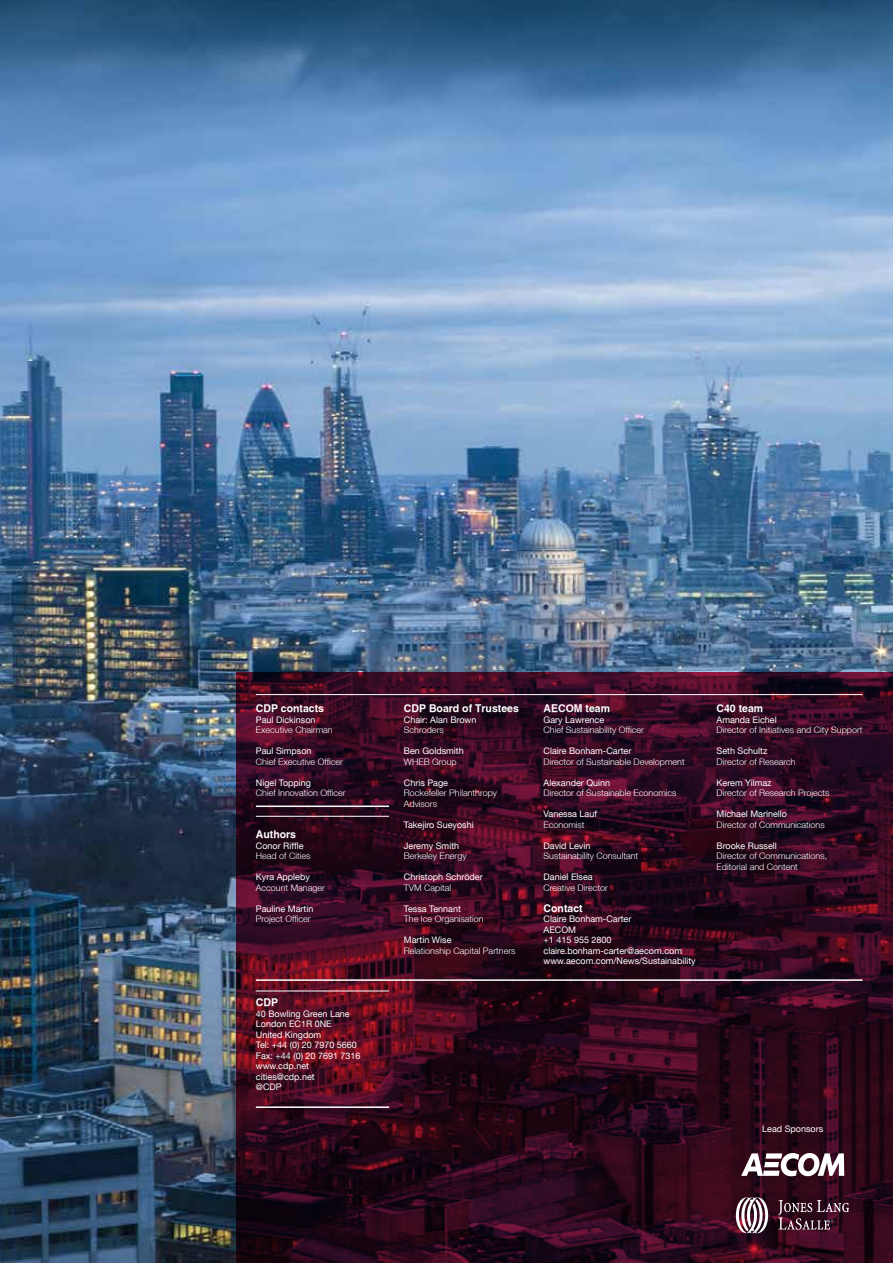
<style>
.page{position:relative;width:893px;height:1263px;background:#fff}
.page>*{position:absolute;margin:0;border:0;box-sizing:border-box;transform-origin:0 0}
.t1{font:700 10.5px "Helv";color:#fff}
.t2{font:9px/10.5px "Helvetica Neue LT";color:#fff}
.t3{font:300 9px/10.5px "Helvetica Neue LT";color:#fff}
</style>
<div class="page">
<img style="left:0;top:0;width:893px;height:1263px">
<svg style="left:236px;top:672px;width:657px;height:591px;background:#33091d"></svg>
<hr style="left:256px;top:805px;width:133px;height:2px;background:#fff">
<hr style="left:256px;top:816px;width:133px;height:1px;background:#fff">
<hr style="left:256px;top:694px;width:606px;height:1px;background:#fff">
<hr style="left:256px;top:979px;width:606px;height:2px;background:#fff">
<hr style="left:256px;top:991px;width:133px;height:1px;background:#fff">
<hr style="left:256px;top:1106px;width:133px;height:2px;background:#fff">
<svg style="left:735px;top:1197px;width:34px;height:36px"></svg>
<svg style="left:778px;top:1200px;width:71px;height:30px;background:#523241"></svg>
<svg style="left:741px;top:1152px;width:103px;height:24px"></svg>
<p class="t1" style="left:256px;top:702px;width:70px">CDP contacts</p>
<p class="t2" style="left:256px;top:714px;width:61px">Paul Dickinson</p>
<p class="t3" style="left:256px;top:725px;width:78px">Executive Chairman</p>
<p class="t2" style="left:256px;top:746px;width:57px">Paul Simpson</p>
<p class="t3" style="left:256px;top:756px;width:89px">Chief Executive Officer</p>
<p class="t2" style="left:256px;top:777px;width:57px">Nigel Topping</p>
<p class="t3" style="left:256px;top:788px;width:91px">Chief Innovation Officer</p>
<p class="t1" style="left:256px;top:828px;width:42px">Authors</p>
<p class="t2" style="left:256px;top:840px;width:49px">Conor Riffle</p>
<p class="t3" style="left:256px;top:851px;width:56px">Head of Cities</p>
<p class="t2" style="left:256px;top:872px;width:56px">Kyra Appleby</p>
<p class="t3" style="left:256px;top:882px;width:71px">Account Manager</p>
<p class="t2" style="left:256px;top:903px;width:59px">Pauline Martin</p>
<p class="t3" style="left:256px;top:914px;width:56px">Project Officer</p>
<p class="t1" style="left:256px;top:996px;width:24px">CDP</p>
<p class="t2" style="left:256px;top:1008px;width:106px">40 Bowling Green Lane<br>London EC1R 0NE<br>United Kingdom<br>Tel: +44 (0) 20 7970 5660<br>Fax: +44 (0) 20 7691 7316 www.cdp.net cities@cdp.net<br>@CDP</p>
<p class="t1" style="left:404px;top:702px;width:116px">CDP Board of Trustees</p>
<p class="t2" style="left:404px;top:714px;width:74px">Chair: Alan Brown</p>
<p class="t3" style="left:404px;top:725px;width:41px">Schroders</p>
<p class="t2" style="left:404px;top:746px;width:61px">Ben Goldsmith</p>
<p class="t3" style="left:404px;top:756px;width:54px">WHEB Group</p>
<p class="t2" style="left:404px;top:777px;width:46px">Chris Page</p>
<p class="t3" style="left:404px;top:788px;width:95px">Rockefeller Philanthropy<br>Advisors</p>
<p class="t2" style="left:404px;top:819px;width:71px">Takejiro Sueyoshi</p>
<p class="t2" style="left:404px;top:840px;width:57px">Jeremy Smith</p>
<p class="t3" style="left:404px;top:851px;width:64px">Berkeley Energy</p>
<p class="t2" style="left:404px;top:872px;width:80px">Christoph Schröder</p>
<p class="t3" style="left:404px;top:882px;width:49px">TVM Capital</p>
<p class="t2" style="left:404px;top:903px;width:59px">Tessa Tennant</p>
<p class="t3" style="left:404px;top:914px;width:81px">The Ice Organisation</p>
<p class="t2" style="left:404px;top:935px;width:49px">Martin Wise</p>
<p class="t3" style="left:404px;top:945px;width:113px">Relationship Capital Partners</p>
<p class="t1" style="left:544px;top:702px;width:68px">AECOM team</p>
<p class="t2" style="left:544px;top:714px;width:62px">Gary Lawrence</p>
<p class="t3" style="left:544px;top:725px;width:102px">Chief Sustainability Officer</p>
<p class="t2" style="left:544px;top:746px;width:89px">Claire Bonham-Carter</p>
<p class="t3" style="left:544px;top:756px;width:143px">Director of Sustainable Development</p>
<p class="t2" style="left:544px;top:777px;width:68px">Alexander Quinn</p>
<p class="t3" style="left:544px;top:788px;width:135px">Director of Sustainable Economics</p>
<p class="t2" style="left:544px;top:809px;width:55px">Vanessa Lauf</p>
<p class="t3" style="left:544px;top:819px;width:43px">Economist</p>
<p class="t2" style="left:544px;top:840px;width:48px">David Levin</p>
<p class="t3" style="left:544px;top:851px;width:96px">Sustainability Consultant</p>
<p class="t2" style="left:544px;top:872px;width:51px">Daniel Elsea</p>
<p class="t3" style="left:544px;top:882px;width:66px">Creative Director</p>
<p class="t1" style="left:544px;top:902px;width:41px">Contact</p>
<p class="t2" style="left:544px;top:914px;width:154px">Claire Bonham-Carter<br>AECOM<br>+1 415 955 2800 claire.bonham-carter@aecom.com www.aecom.com/News/Sustainability</p>
<p class="t1" style="left:716px;top:702px;width:48px">C40 team</p>
<p class="t2" style="left:716px;top:714px;width:62px">Amanda Eichel</p>
<p class="t3" style="left:716px;top:725px;width:148px">Director of Initiatives and City Support</p>
<p class="t2" style="left:716px;top:746px;width:52px">Seth Schultz</p>
<p class="t3" style="left:716px;top:756px;width:81px">Director of Research</p>
<p class="t2" style="left:716px;top:777px;width:57px">Kerem Yilmaz</p>
<p class="t3" style="left:716px;top:788px;width:115px">Director of Research Projects</p>
<p class="t2" style="left:716px;top:809px;width:72px">Michael Marinello</p>
<p class="t3" style="left:716px;top:819px;width:110px">Director of Communications</p>
<p class="t2" style="left:716px;top:840px;width:62px">Brooke Russell</p>
<p class="t3" style="left:716px;top:851px;width:112px">Director of Communications,<br>Editorial and Content</p>
<p class="t2" style="left:762px;top:1123px;width:63px">Lead Sponsors</p>
</div>
